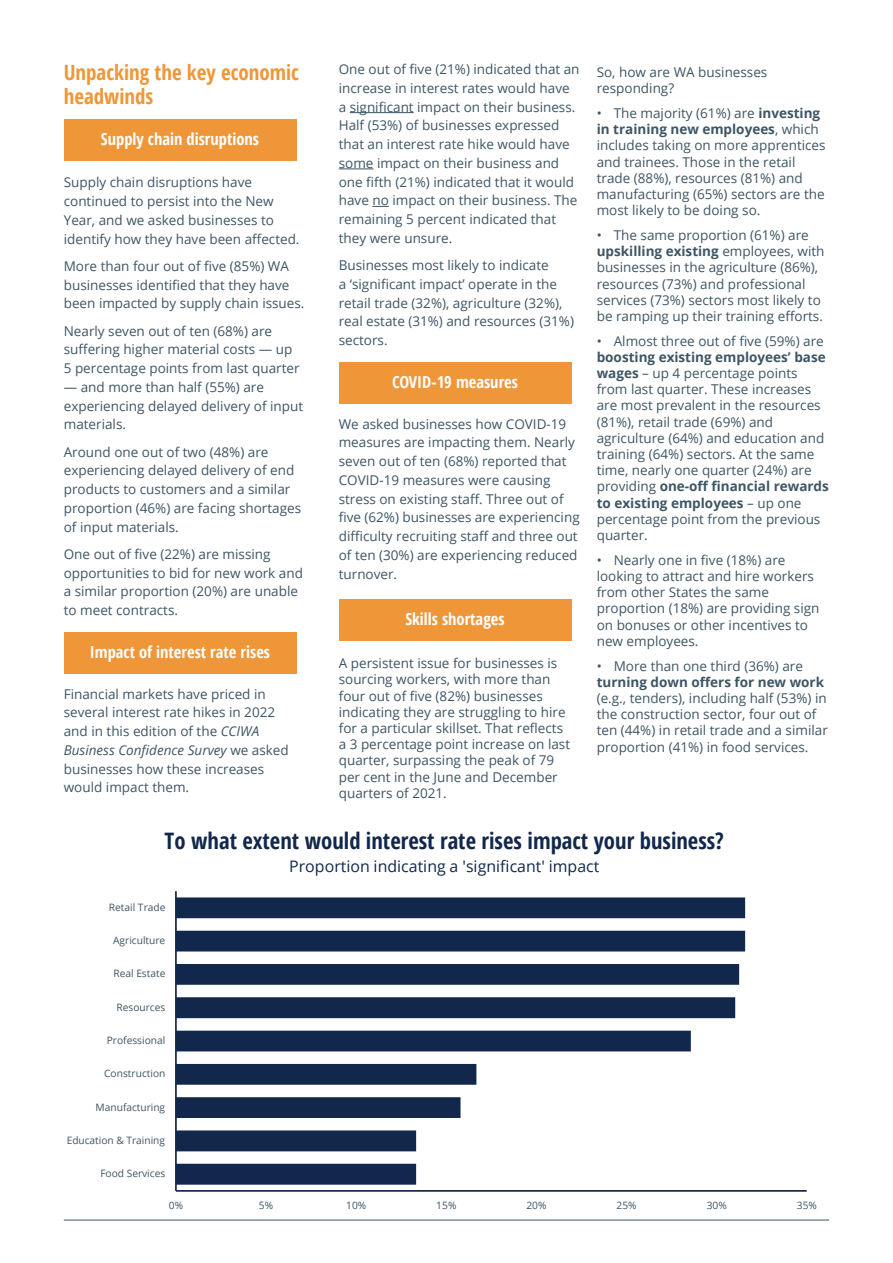
<style>
.page{position:relative;width:893px;height:1263px;background:#fff}
.page>*{position:absolute;margin:0;border:0;box-sizing:border-box;transform-origin:0 0}
.t1{font:700 22.65px "Open Sans Condensed";color:#11274b}
.t2{font:700 condensed 21px/24px "Open Sans";color:#ef9639}
.t3{font:700 condensed 16.5px "Open Sans";color:#fff}
.t4{font:15.9px "Open Sans";color:#11274b}
.t5{font:13.5px/18.8px "Open Sans";color:#3e5564}
.t6{font:10.2px "Open Sans";color:#3e5564}
.s1{font-style:italic}
.s2{font-weight:700}
</style>
<div class="page">
<hr style="left:350px;top:112px;width:64px;height:1px;background:#3e5564">
<hr style="left:339px;top:169px;width:34px;height:1px;background:#3e5564">
<svg style="left:372px;top:206px;width:17px;height:1px"></svg>
<div style="left:64px;top:119px;width:232px;height:41px;background:#ef9639"></div>
<div style="left:64px;top:632px;width:232px;height:41px;background:#ef9639"></div>
<svg style="left:177px;top:897px;width:568px;height:288px"></svg>
<hr style="left:176px;top:1190px;width:631px;height:2px;background:#11274b">
<hr style="left:175px;top:891px;width:2px;height:300px;background:#11274b">
<hr style="left:64px;top:1220px;width:765px;height:1px;background:#3e5564">
<div style="left:339px;top:363px;width:232px;height:41px;background:#ef9639"></div>
<div style="left:339px;top:600px;width:232px;height:41px;background:#ef9639"></div>
<p class="t2" style="left:64px;top:60px;width:237px">Unpacking the key economic headwinds</p>
<p class="t3" style="left:101px;top:127px;width:160px">Supply chain disruptions</p>
<p class="t5" style="left:64px;top:173px;width:237px">Supply chain disruptions have continued to persist into the New Year, and we asked businesses to identify how they have been affected.</p>
<p class="t5" style="left:64px;top:256px;width:242px">More than four out of five (85%) WA businesses identified that they have been impacted by supply chain issues.</p>
<p class="t5" style="left:64px;top:321px;width:237px">Nearly seven out of ten (68%) are suffering higher material costs — up<br>5 percentage points from last quarter</p>
<p class="t5" style="left:64px;top:377px;width:241px">— and more than half (55%) are experiencing delayed delivery of input materials.</p>
<p class="t5" style="left:64px;top:442px;width:239px">Around one out of two (48%) are experiencing delayed delivery of end products to customers and a similar proportion (46%) are facing shortages of input materials.</p>
<p class="t5" style="left:64px;top:544px;width:241px">One out of five (22%) are missing opportunities to bid for new work and a similar proportion (20%) are unable to meet contracts.</p>
<p class="t3" style="left:90px;top:640px;width:182px">Impact of interest rate rises</p>
<p class="t5" style="left:64px;top:684px;width:227px">Financial markets have priced in several interest rate hikes in 2022 and in this edition of the <span class="s1">CCIWA<br>Business Confidence Survey</span> we asked businesses how these increases would impact them.</p>
<p class="t5" style="left:339px;top:59px;width:242px">One out of five (21%) indicated that an increase in interest rates would have a significant impact on their business.<br>Half (53%) of businesses expressed that an interest rate hike would have some impact on their business and one fifth (21%) indicated that it would have no impact on their business. The remaining 5 percent indicated that they were unsure.</p>
<p class="t5" style="left:339px;top:255px;width:237px">Businesses most likely to indicate<br>a ‘significant impact’ operate in the retail trade (32%), agriculture (32%), real estate (31%) and resources (31%) sectors.</p>
<p class="t3" style="left:392px;top:371px;width:127px">COVID-19 measures</p>
<p class="t5" style="left:339px;top:414px;width:242px">We asked businesses how COVID-19 measures are impacting them. Nearly seven out of ten (68%) reported that COVID-19 measures were causing stress on existing staff. Three out of five (62%) businesses are experiencing difficulty recruiting staff and three out of ten (30%) are experiencing reduced turnover.</p>
<p class="t3" style="left:405px;top:608px;width:101px">Skills shortages</p>
<p class="t5" style="left:339px;top:655px;width:233px;line-height:16.2px">A persistent issue for businesses is sourcing workers, with more than four out of five (82%) businesses indicating they are struggling to hire for a particular skillset. That reflects a 3 percentage point increase on last quarter, surpassing the peak of 79 per cent in the June and December quarters of 2021.</p>
<p class="t5" style="left:597px;top:64px;width:172px;line-height:16.2px">So, how are WA businesses responding?</p>
<p class="t5" style="left:597px;top:105px;width:230px;line-height:16.2px">• The majority (61%) are <span class="s2">investing in training new employees</span>, which includes taking on more apprentices and trainees. Those in the retail trade (88%), resources (81%) and manufacturing (65%) sectors are the most likely to be doing so.</p>
<p class="t5" style="left:597px;top:227px;width:229px;line-height:16.2px">• The same proportion (61%) are <span class="s2">upskilling existing</span> employees, with businesses in the agriculture (86%), resources (73%) and professional services (73%) sectors most likely to be ramping up their training efforts.</p>
<p class="t5" style="left:597px;top:332px;width:234px;line-height:16.2px">• Almost three out of five (59%) are <span class="s2">boosting existing employees’ base wages</span> – up 4 percentage points from last quarter. These increases are most prevalent in the resources (81%), retail trade (69%) and agriculture (64%) and education and training (64%) sectors. At the same time, nearly one quarter (24%) are providing <span class="s2">one-off financial rewards to existing employees</span> – up one percentage point from the previous quarter.</p>
<p class="t5" style="left:597px;top:551px;width:224px;line-height:16.2px">• Nearly one in five (18%) are looking to attract and hire workers from other States the same proportion (18%) are providing sign on bonuses or other incentives to new employees.</p>
<p class="t5" style="left:597px;top:657px;width:233px;line-height:16.2px">• More than one third (36%) are <span class="s2">turning down offers for new work </span>(e.g., tenders), including half (53%) in the construction sector, four out of ten (44%) in retail trade and a similar proportion (41%) in food services.</p>
<p class="t1" style="left:165px;top:825px;width:561px">To what extent would interest rate rises impact your business?</p>
<p class="t4" style="left:289px;top:856px;width:312px">Proportion indicating a 'significant' impact</p>
<p class="t6" style="left:109px;top:900px;width:58px">Retail Trade</p>
<p class="t6" style="left:113px;top:933px;width:54px">Agriculture</p>
<p class="t6" style="left:113px;top:967px;width:54px">Real Estate</p>
<p class="t6" style="left:117px;top:1000px;width:50px">Resources</p>
<p class="t6" style="left:107px;top:1033px;width:60px">Professional</p>
<p class="t6" style="left:104px;top:1067px;width:63px">Construction</p>
<p class="t6" style="left:96px;top:1100px;width:71px">Manufacturing</p>
<p class="t6" style="left:67px;top:1133px;width:100px">Education &amp; Training</p>
<p class="t6" style="left:100px;top:1166px;width:66px">Food Services</p>
<p class="t6" style="left:169px;top:1198px;width:16px">0%</p>
<p class="t6" style="left:259px;top:1198px;width:16px">5%</p>
<p class="t6" style="left:346px;top:1198px;width:22px">10%</p>
<p class="t6" style="left:436px;top:1198px;width:22px">15%</p>
<p class="t6" style="left:526px;top:1198px;width:22px">20%</p>
<p class="t6" style="left:617px;top:1198px;width:22px">25%</p>
<p class="t6" style="left:707px;top:1198px;width:22px">30%</p>
<p class="t6" style="left:797px;top:1198px;width:22px">35%</p>
</div>
